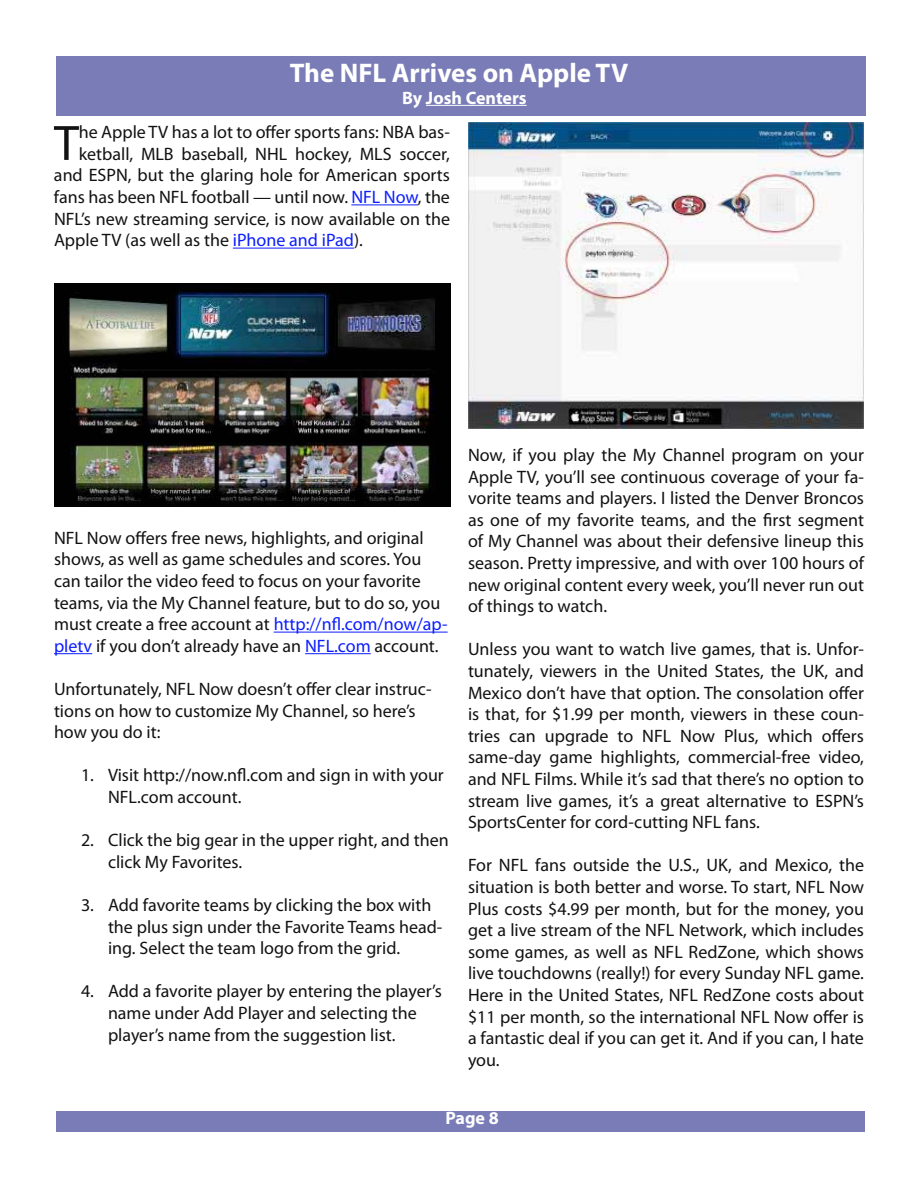
<style>
.page{position:relative;width:918px;height:1188px;background:#fff}
.page>*{position:absolute;margin:0;border:0;box-sizing:border-box;transform-origin:0 0}
.t1{font:50.1px "Myriad Pro";color:#121212}
.t2{font:700 27px "Myriad Pro";color:#fff}
.t3{font:18px/21.6px "Myriad Pro";color:#121212}
.t4{font:700 18px "Myriad Pro";color:#fff}
.s1{color:#0c1efe}
</style>
<div class="page">
<div style="left:56px;top:1112px;width:809px;height:20px;background:#797cb6"></div>
<div style="left:56px;top:56px;width:810px;height:60px;background:#797cb6"></div>
<hr style="left:426px;top:105px;width:101px;height:1px;background:#fff">
<hr style="left:351px;top:204px;width:67px;height:1px;background:#0c1efe">
<hr style="left:233px;top:248px;width:121px;height:1px;background:#0c1efe">
<img style="left:54px;top:284px;width:396px;height:223px">
<hr style="left:274px;top:632px;width:174px;height:1px;background:#0c1efe">
<hr style="left:54px;top:653px;width:38px;height:1px;background:#0c1efe">
<hr style="left:305px;top:653px;width:66px;height:1px;background:#0c1efe">
<img style="left:468px;top:123px;width:396px;height:305px">
<h2 class="t2" style="left:290px;top:55px;width:340px">The NFL Arrives on Apple TV</h2>
<p class="t4" style="left:402px;top:86px;width:126px">By Josh Centers</p>
<h1 class="t1" style="left:54px;top:112px;width:26px">T</h1>
<p class="t3" style="left:79px;top:121px;width:373px">he Apple TV has a lot to offer sports fans: NBA bas-</p>
<p class="t3" style="left:79px;top:143px;width:373px">ketball, MLB baseball, NHL hockey, MLS soccer,</p>
<p class="t3" style="left:54px;top:164px;width:397px">and ESPN, but the glaring hole for American sports</p>
<p class="t3" style="left:54px;top:186px;width:398px">fans has been NFL football — until now. <span class="s1">NFL Now</span>, the</p>
<p class="t3" style="left:54px;top:208px;width:398px">NFL’s new streaming service, is now available on the</p>
<p class="t3" style="left:54px;top:229px;width:310px">Apple TV (as well as the <span class="s1">iPhone and iPad</span>).</p>
<p class="t3" style="left:54px;top:527px;width:395px">NFL Now offers free news, highlights, and original shows, as well as game schedules and scores. You can tailor the video feed to focus on your favorite teams, via the My Channel feature, but to do so, you must create a free account at <span class="s1">http://nfl.com/now/ap&shy;pletv</span> if you don’t already have an <span class="s1">NFL.com</span> account.</p>
<p class="t3" style="left:54px;top:678px;width:379px">Unfortunately, NFL Now doesn’t offer clear instruc&shy;tions on how to customize My Channel, so here’s how you do it:</p>
<p class="t3" style="left:108px;top:764px;width:337px;text-indent:-27px">1. Visit http://now.nfl.com and sign in with your<br>NFL.com account.</p>
<p class="t3" style="left:108px;top:829px;width:342px;text-indent:-27px">2. Click the big gear in the upper right, and then click My Favorites.</p>
<p class="t3" style="left:108px;top:894px;width:336px;text-indent:-27px">3. Add favorite teams by clicking the box with the plus sign under the Favorite Teams head&shy;ing. Select the team logo from the grid.</p>
<p class="t3" style="left:108px;top:980px;width:335px;text-indent:-27px">4. Add a favorite player by entering the player’s name under Add Player and selecting the player’s name from the suggestion list.</p>
<p class="t3" style="left:468px;top:444px;width:398px;text-align:justify">Now, if you play the My Channel program on your Apple TV, you’ll see continuous coverage of your fa&shy;vorite teams and players. I listed the Denver Broncos as one of my favorite teams, and the first segment of My Channel was about their defensive lineup this season. Pretty impressive, and with over 100 hours of new original content every week, you’ll never run out of things to watch.</p>
<p class="t3" style="left:468px;top:638px;width:398px;text-align:justify">Unless you want to watch live games, that is. Unfor&shy;tunately, viewers in the United States, the UK, and Mexico don’t have that option. The consolation offer is that, for $1.99 per month, viewers in these coun&shy;tries can upgrade to NFL Now Plus, which offers same-day game highlights, commercial-free video, and NFL Films. While it’s sad that there’s no option to stream live games, it’s a great alternative to ESPN’s SportsCenter for cord-cutting NFL fans.</p>
<p class="t3" style="left:468px;top:854px;width:398px;text-align:justify">For NFL fans outside the U.S., UK, and Mexico, the situation is both better and worse. To start, NFL Now Plus costs $4.99 per month, but for the money, you get a live stream of the NFL Network, which includes some games, as well as NFL RedZone, which shows live touchdowns (really!) for every Sunday NFL game.<br>Here in the United States, NFL RedZone costs about $11 per month, so the international NFL Now offer is a fantastic deal if you can get it. And if you can, I hate you.</p>
<p class="t4" style="left:445px;top:1106px;width:55px">Page 8</p>
</div>
